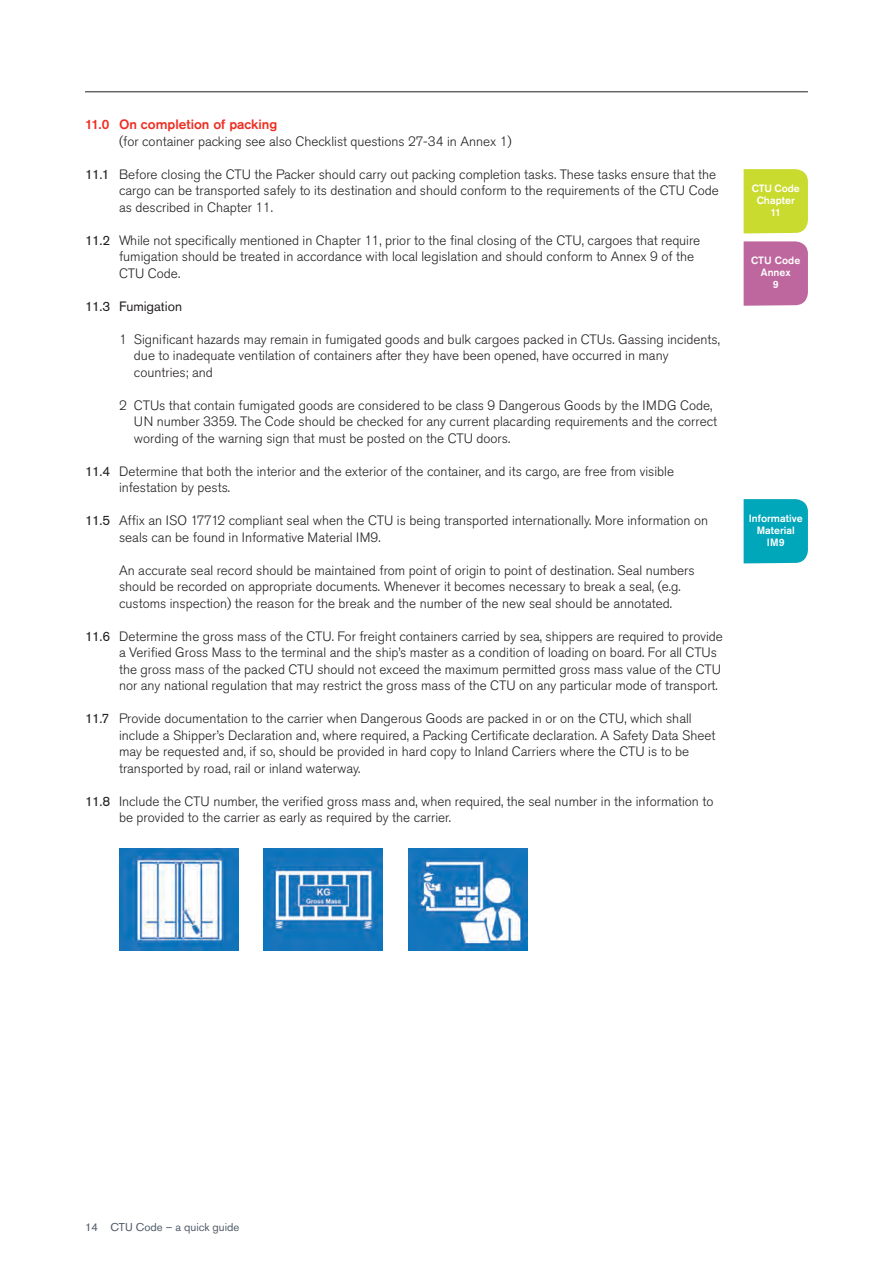
<style>
.page{position:relative;width:893px;height:1263px;background:#fff}
.page>*{position:absolute;margin:0;border:0;box-sizing:border-box;transform-origin:0 0}
.t1{font:300 13.5px/16.5px "Akzidenz Grotesk Pro";color:#231f20}
.t2{font:500 13.5px "Akzidenz Grotesk Pro";color:#ee2e22}
.t3{font:13.5px "Akzidenz Grotesk Pro";color:#231f20}
.t4{font:11.25px "Akzidenz Grotesk Pro";color:#505b67}
.t5{font:500 10.5px/12px "Akzidenz Grotesk Pro";color:#fff;text-align:center}
.s1{font-weight:400}
</style>
<div class="page">
<hr style="left:85px;top:91px;width:723px;height:1px;background:#231f20">
<div style="left:744px;top:169px;width:64px;height:64px;background:#cadb2f"></div>
<div style="left:744px;top:241px;width:64px;height:65px;background:#be679e"></div>
<div style="left:744px;top:499px;width:64px;height:64px;background:#00a6b9"></div>
<img style="left:119px;top:849px;width:119px;height:102px">
<img style="left:264px;top:849px;width:119px;height:102px">
<img style="left:408px;top:849px;width:119px;height:102px">
<p class="t2" style="left:85px;top:120px;width:194px">11.0 On completion of packing</p>
<p class="t1" style="left:119px;top:134px;width:394px">(for container packing see also Checklist questions 27-34 in Annex 1)</p>
<p class="t1" style="left:119px;top:167px;width:601px;text-indent:-34px"><span class="s1">11.1</span> Before closing the CTU the Packer should carry out packing completion tasks. These tasks ensure that the cargo can be transported safely to its destination and should conform to the requirements of the CTU Code as described in Chapter 11.</p>
<p class="t1" style="left:119px;top:233px;width:583px;text-indent:-34px"><span class="s1">11.2</span> While not specifically mentioned in Chapter 11, prior to the final closing of the CTU, cargoes that require fumigation should be treated in accordance with local legislation and should conform to Annex 9 of the<br>CTU Code.</p>
<p class="t3" style="left:85px;top:301px;width:99px">11.3 Fumigation</p>
<p class="t1" style="left:134px;top:332px;width:588px;text-indent:-15px">1 Significant hazards may remain in fumigated goods and bulk cargoes packed in CTUs. Gassing incidents, due to inadequate ventilation of containers after they have been opened, have occurred in many countries; and</p>
<p class="t1" style="left:134px;top:398px;width:585px;text-indent:-15px">2 CTUs that contain fumigated goods are considered to be class 9 Dangerous Goods by the IMDG Code,<br>UN number 3359. The Code should be checked for any current placarding requirements and the correct wording of the warning sign that must be posted on the CTU doors.</p>
<p class="t1" style="left:119px;top:464px;width:556px;text-indent:-34px"><span class="s1">11.4</span> Determine that both the interior and the exterior of the container, and its cargo, are free from visible infestation by pests.</p>
<p class="t1" style="left:119px;top:513px;width:591px;text-indent:-34px"><span class="s1">11.5</span> Affix an ISO 17712 compliant seal when the CTU is being transported internationally. More information on seals can be found in Informative Material IM9.</p>
<p class="t1" style="left:119px;top:563px;width:577px">An accurate seal record should be maintained from point of origin to point of destination. Seal numbers should be recorded on appropriate documents. Whenever it becomes necessary to break a seal, (e.g. customs inspection) the reason for the break and the number of the new seal should be annotated.</p>
<p class="t1" style="left:119px;top:629px;width:605px;text-indent:-34px"><span class="s1">11.6</span> Determine the gross mass of the CTU. For freight containers carried by sea, shippers are required to provide a Verified Gross Mass to the terminal and the ship’s master as a condition of loading on board. For all CTUs the gross mass of the packed CTU should not exceed the maximum permitted gross mass value of the CTU nor any national regulation that may restrict the gross mass of the CTU on any particular mode of transport.</p>
<p class="t1" style="left:119px;top:711px;width:598px;text-indent:-34px"><span class="s1">11.7</span> Provide documentation to the carrier when Dangerous Goods are packed in or on the CTU, which shall include a Shipper’s Declaration and, where required, a Packing Certificate declaration. A Safety Data Sheet may be requested and, if so, should be provided in hard copy to Inland Carriers where the CTU is to be transported by road, rail or inland waterway.</p>
<p class="t1" style="left:119px;top:794px;width:596px;text-indent:-34px"><span class="s1">11.8</span> Include the CTU number, the verified gross mass and, when required, the seal number in the information to be provided to the carrier as early as required by the carrier.</p>
<p class="t5" style="left:752px;top:183px;width:50px">CTU Code<br>Chapter<br>11</p>
<p class="t5" style="left:751px;top:255px;width:50px">CTU Code<br>Annex<br>9</p>
<p class="t5" style="left:749px;top:513px;width:55px">Informative<br>Material<br>IM9</p>
<p class="t4" style="left:85px;top:1223px;width:156px">14 CTU Code – a quick guide</p>
</div>
